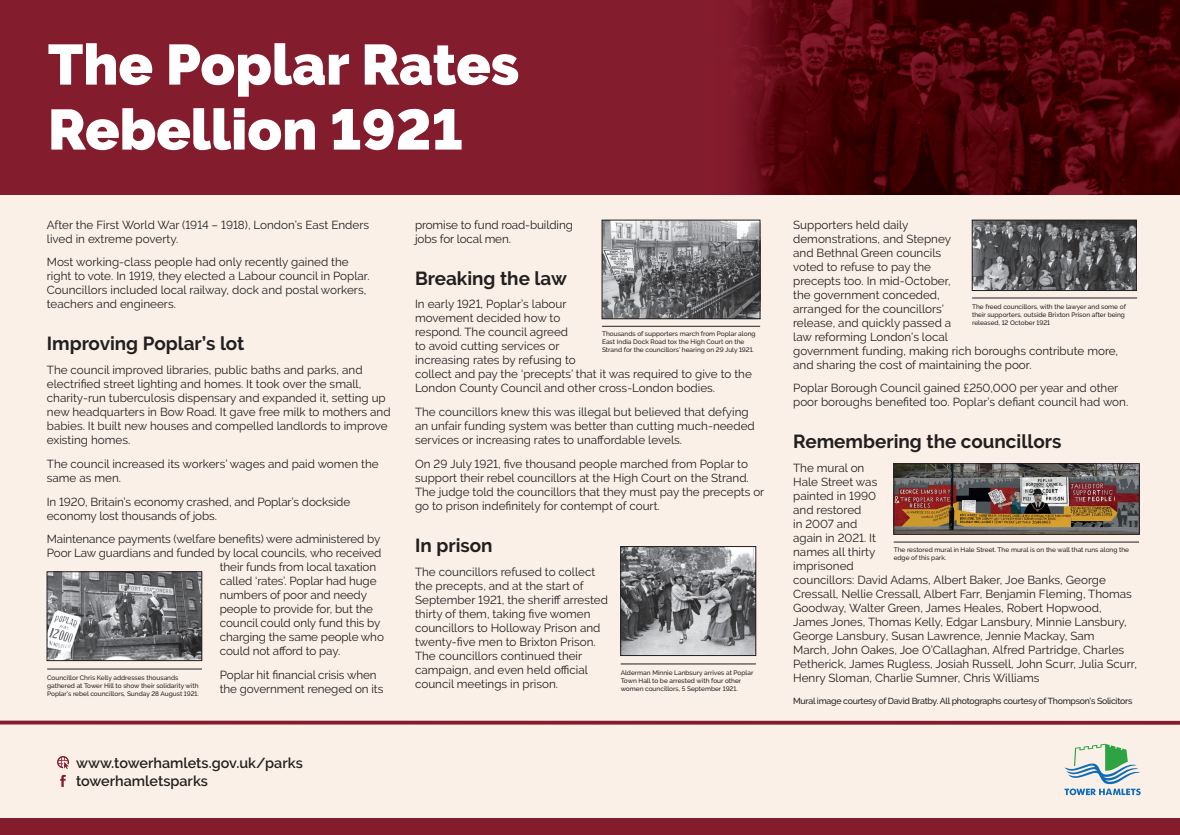
<style>
.page{position:relative;width:1180px;height:835px;background:#fff}
.page>*{position:absolute;margin:0;border:0;box-sizing:border-box;transform-origin:0 0}
.BODY_28pt_cera{font:900 56.7px "Raleway";color:#fff}
.Subhead{font:700 18.86px "Raleway";color:#231f20}
.url{font:600 14.38px "Raleway";color:#231f20}
.BODY_28pt{font:600 14.38px "Raleway";color:#231f20}
.Paragraph_Style_1{font:11.65px/14px "Raleway";color:#231f20}
.BODY_28pt_copy{font:11.65px/14px "Raleway";color:#231f20}
.t1{font:500 8.75px "Raleway";letter-spacing:-.03em;color:#231f20}
.t2{font:500 6.51px/7.8px "Raleway";color:#231f20}
</style>
<div class="page">
<div style="left:0;top:194px;width:1180px;height:624px;background:#faf0e7"></div>
<img style="left:0;top:0;width:1180px;height:194px">
<svg style="left:1064px;top:743px;width:76px;height:52px;background:#b6cec9"></svg>
<img style="left:974px;top:222px;width:160px;height:66px">
<div style="left:972px;top:220px;width:164px;height:70px;border:1px solid #231f20"></div>
<hr style="left:972px;top:298px;width:165px;height:1px;background:#231f20">
<img style="left:895px;top:465px;width:242px;height:67px">
<div style="left:893px;top:463px;width:246px;height:71px;border:1px solid #231f20"></div>
<hr style="left:893px;top:542px;width:246px;height:1px;background:#231f20">
<hr style="left:602px;top:326px;width:158px;height:1px;background:#231f20">
<img style="left:604px;top:222px;width:154px;height:95px">
<div style="left:602px;top:220px;width:158px;height:99px;border:1px solid #231f20"></div>
<hr style="left:620px;top:663px;width:136px;height:1px;background:#231f20">
<img style="left:622px;top:548px;width:132px;height:105px">
<div style="left:620px;top:546px;width:136px;height:109px;border:1px solid #231f20"></div>
<div style="left:0;top:818px;width:1180px;height:16px;background:#831c2d"></div>
<img style="left:49px;top:573px;width:151px;height:85px">
<div style="left:47px;top:571px;width:155px;height:89px;border:1px solid #231f20"></div>
<hr style="left:47px;top:668px;width:155px;height:1px;background:#231f20">
<svg style="left:0;top:718px;width:1180px;height:8px;background:#c0898d"></svg>
<svg style="left:57px;top:755px;width:12px;height:31px"></svg>
<p class="BODY_28pt_cera" style="left:48px;top:32px;width:473px">The Poplar Rates</p>
<p class="BODY_28pt_cera" style="left:48px;top:97px;width:416px">Rebellion 1921</p>
<p class="BODY_28pt_copy" style="left:47px;top:217px;width:324px">After the First World War (1914 – 1918), London’s East Enders lived in extreme poverty.</p>
<p class="BODY_28pt_copy" style="left:47px;top:255px;width:324px">Most working-class people had only recently gained the right to vote. In 1919, they elected a Labour council in Poplar.<br>Councillors included local railway, dock and postal workers, teachers and engineers.</p>
<h1 class="Subhead" style="left:47px;top:333px;width:199px">Improving Poplar’s lot</h1>
<p class="Paragraph_Style_1" style="left:47px;top:363px;width:345px">The council improved libraries, public baths and parks, and electrified street lighting and homes. It took over the small, charity-run tuberculosis dispensary and expanded it, setting up new headquarters in Bow Road. It gave free milk to mothers and babies. It built new houses and compelled landlords to improve existing homes.</p>
<p class="Paragraph_Style_1" style="left:47px;top:456px;width:333px">The council increased its workers’ wages and paid women the same as men.</p>
<p class="Paragraph_Style_1" style="left:47px;top:494px;width:305px">In 1920, Britain’s economy crashed, and Poplar’s dockside economy lost thousands of jobs.</p>
<p class="Paragraph_Style_1" style="left:47px;top:532px;width:335px">Maintenance payments (welfare benefits) were administered by</p>
<p class="Paragraph_Style_1" style="left:47px;top:546px;width:336px">Poor Law guardians and funded by local councils, who received</p>
<p class="Paragraph_Style_1" style="left:220px;top:560px;width:158px">their funds from local taxation</p>
<p class="Paragraph_Style_1" style="left:220px;top:574px;width:158px">called ‘rates’. Poplar had huge</p>
<p class="Paragraph_Style_1" style="left:220px;top:588px;width:149px">numbers of poor and needy</p>
<p class="Paragraph_Style_1" style="left:220px;top:602px;width:155px">people to provide for, but the</p>
<p class="Paragraph_Style_1" style="left:220px;top:616px;width:162px">council could only fund this by</p>
<p class="Paragraph_Style_1" style="left:220px;top:630px;width:166px">charging the same people who</p>
<p class="Paragraph_Style_1" style="left:220px;top:644px;width:122px">could not afford to pay.</p>
<p class="Paragraph_Style_1" style="left:220px;top:668px;width:165px">Poplar hit financial crisis when the government reneged on its</p>
<p class="t2" style="left:47px;top:674px;width:153px">Councillor Chris Kelly addresses thousands gathered at Tower Hill to show their solidarity with<br>Poplar’s rebel councillors, Sunday 28 August 1921.</p>
<p class="Paragraph_Style_1" style="left:415px;top:217px;width:159px">promise to fund road-building jobs for local men.</p>
<h2 class="Subhead" style="left:415px;top:267px;width:153px">Breaking the law</h2>
<p class="Paragraph_Style_1" style="left:415px;top:297px;width:338px">In early 1921, Poplar’s labour<br>movement decided how to<br>respond. The council agreed<br>to avoid cutting services or<br>increasing rates by refusing to<br>collect and pay the ‘precepts’ that it was required to give to the London County Council and other cross-London bodies.</p>
<p class="Paragraph_Style_1" style="left:415px;top:405px;width:341px">The councillors knew this was illegal but believed that defying an unfair funding system was better than cutting much-needed services or increasing rates to unaffordable levels.</p>
<p class="Paragraph_Style_1" style="left:415px;top:456px;width:351px">On 29 July 1921, five thousand people marched from Poplar to support their rebel councillors at the High Court on the Strand.<br>The judge told the councillors that they must pay the precepts or go to prison indefinitely for contempt of court.</p>
<h2 class="Subhead" style="left:415px;top:534px;width:79px">In prison</h2>
<p class="Paragraph_Style_1" style="left:415px;top:564px;width:194px">The councillors refused to collect the precepts, and at the start of September 1921, the sheriff arrested thirty of them, taking five women councillors to Holloway Prison and twenty-five men to Brixton Prison.<br>The councillors continued their campaign, and even held official council meetings in prison.</p>
<p class="t2" style="left:602px;top:330px;width:155px">Thousands of supporters march from Poplar along<br>East India Dock Road tox the High Court on the<br>Strand for the councillors’ hearing on 29 July 1921.</p>
<p class="t2" style="left:620px;top:669px;width:134px">Alderman Minnie Lanbsury arrives at Poplar<br>Town Hall to be arrested with four other women councillors, 5 September 1921.</p>
<p class="url" style="left:76px;top:754px;width:228px">www.towerhamlets.gov.uk/parks</p>
<p class="BODY_28pt" style="left:76px;top:772px;width:133px">towerhamletsparks</p>
<p class="Paragraph_Style_1" style="left:793px;top:217px;width:327px">Supporters held daily<br>demonstrations, and Stepney<br>and Bethnal Green councils<br>voted to refuse to pay the<br>precepts too. In mid-October,<br>the government conceded,<br>arranged for the councillors’<br>release, and quickly passed a<br>law reforming London’s local<br>government funding, making rich boroughs contribute more, and sharing the cost of maintaining the poor.</p>
<p class="Paragraph_Style_1" style="left:793px;top:381px;width:336px">Poplar Borough Council gained £250,000 per year and other poor boroughs benefited too. Poplar’s defiant council had won.</p>
<h2 class="Subhead" style="left:793px;top:431px;width:270px">Remembering the councillors</h2>
<p class="Paragraph_Style_1" style="left:793px;top:461px;width:345px">The mural on<br>Hale Street was<br>painted in 1990<br>and restored<br>in 2007 and<br>again in 2021. It<br>names all thirty<br>imprisoned<br>councillors: David Adams, Albert Baker, Joe Banks, George Cressall, Nellie Cressall, Albert Farr, Benjamin Fleming, Thomas Goodway, Walter Green, James Heales, Robert Hopwood, James Jones, Thomas Kelly, Edgar Lansbury, Minnie Lansbury, George Lansbury, Susan Lawrence, Jennie Mackay, Sam<br>March, John Oakes, Joe O’Callaghan, Alfred Partridge, Charles Petherick, James Rugless, Josiah Russell, John Scurr, Julia Scurr, Henry Sloman, Charlie Sumner, Chris Williams</p>
<p class="t1" style="left:793px;top:696px;width:341px">Mural image courtesy of David Bratby. All photographs courtesy of Thompson’s Solicitors</p>
<p class="t2" style="left:972px;top:303px;width:155px">The freed councillors, with the lawyer and some of their supporters, outside Brixton Prison after being released, 12 October 1921</p>
<p class="t2" style="left:893px;top:545px;width:237px">The restored mural in Hale Street. The mural is on the wall that runs along the edge of this park.</p>
</div>
